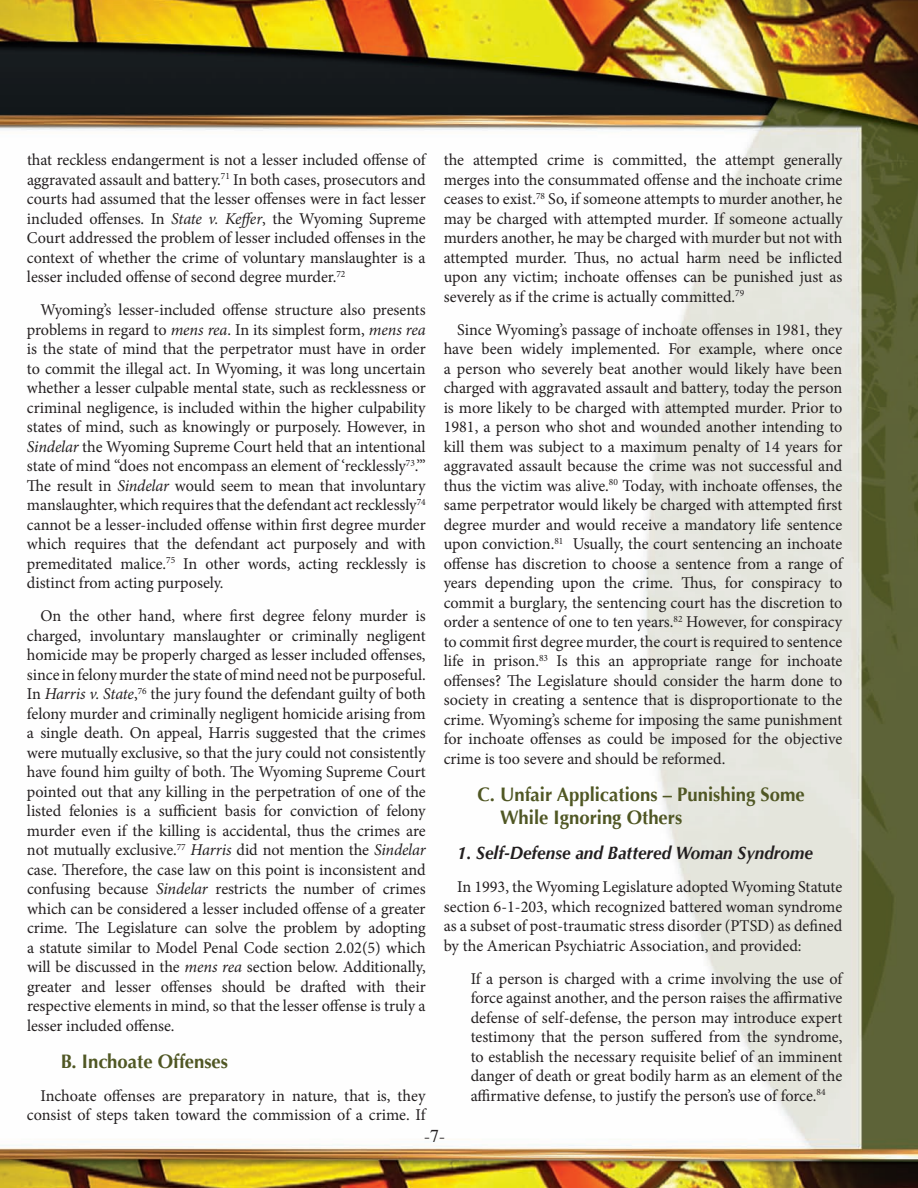
<style>
.page{position:relative;width:918px;height:1188px;background:#fff}
.page>*{position:absolute;margin:0;border:0;box-sizing:border-box;transform-origin:0 0}
.t1{font:700 19.5px/23.4px "Optima";color:#505724;scale:.95 1}
.t2{font:italic 700 18px "Optima";color:#231f20;scale:.95 1}
.t3{font:18px "Times";color:#231f20}
.t4{font:16.5px/19.5px "Minion Pro";letter-spacing:-.005em;color:#231f20;text-align:justify}
.s1{font-style:italic}
</style>
<div class="page">
<img style="left:0;top:0;width:918px;height:1188px">
<p class="t4" style="left:444px;top:150px;width:400px">the attempted crime is committed, the attempt generally merges into the consummated offense and the inchoate crime ceases to exist.<sup>78</sup> So, if someone attempts to murder another, he may be charged with attempted murder. If someone actually murders another, he may be charged with murder but not with attempted murder. Thus, no actual harm need be inflicted upon any victim; inchoate offenses can be punished just as severely as if the crime is actually committed.<sup>79</sup></p>
<p class="t4" style="left:444px;top:320px;width:400px;text-indent:14px">Since Wyoming’s passage of inchoate offenses in 1981, they have been widely implemented. For example, where once a person who severely beat another would likely have been charged with aggravated assault and battery, today the person is more likely to be charged with attempted murder. Prior to 1981, a person who shot and wounded another intending to kill them was subject to a maximum penalty of 14 years for aggravated assault because the crime was not successful and thus the victim was alive.<sup>80</sup> Today, with inchoate offenses, the same perpetrator would likely be charged with attempted first degree murder and would receive a mandatory life sentence upon conviction.<sup>81</sup> Usually, the court sentencing an inchoate offense has discretion to choose a sentence from a range of years depending upon the crime. Thus, for conspiracy to commit a burglary, the sentencing court has the discretion to order a sentence of one to ten years.<sup>82</sup> However, for conspiracy to commit first degree murder, the court is required to sentence life in prison.<sup>83</sup> Is this an appropriate range for inchoate offenses? The Legislature should consider the harm done to society in creating a sentence that is disproportionate to the crime. Wyoming’s scheme for imposing the same punishment for inchoate offenses as could be imposed for the objective crime is too severe and should be reformed.</p>
<p class="t1" style="left:500px;top:783px;width:322px;text-indent:-23px">C. Unfair Applications – Punishing Some<br>While Ignoring Others</p>
<p class="t2" style="left:457px;top:842px;width:376px">1. Self-Defense and Battered Woman Syndrome</p>
<p class="t4" style="left:444px;top:877px;width:400px;text-indent:14px">In 1993, the Wyoming Legislature adopted Wyoming Statute section 6-1-203, which recognized battered woman syndrome as a subset of post-traumatic stress disorder (PTSD) as defined by the American Psychiatric Association, and provided:</p>
<p class="t4" style="left:471px;top:969px;width:373px">If a person is charged with a crime involving the use of force against another, and the person raises the affirmative defense of self-defense, the person may introduce expert testimony that the person suffered from the syndrome, to establish the necessary requisite belief of an imminent danger of death or great bodily harm as an element of the affirmative defense, to justify the person’s use of force.<sup>84</sup></p>
<p class="t3" style="left:424px;top:1119px;width:22px">-7-</p>
<p class="t4" style="left:27px;top:150px;width:400px">that reckless endangerment is not a lesser included offense of aggravated assault and battery.<sup>71</sup> In both cases, prosecutors and courts had assumed that the lesser offenses were in fact lesser included offenses. In <span class="s1">State v. Keffer</span>, the Wyoming Supreme Court addressed the problem of lesser included offenses in the context of whether the crime of voluntary manslaughter is a lesser included offense of second degree murder.<sup>72</sup></p>
<p class="t4" style="left:27px;top:300px;width:400px;text-indent:14px">Wyoming’s lesser-included offense structure also presents problems in regard to <span class="s1">mens rea</span>. In its simplest form, <span class="s1">mens rea </span>is the state of mind that the perpetrator must have in order to commit the illegal act. In Wyoming, it was long uncertain whether a lesser culpable mental state, such as recklessness or criminal negligence, is included within the higher culpability states of mind, such as knowingly or purposely. However, in <span class="s1">Sindelar</span> the Wyoming Supreme Court held that an intentional state of mind “does not encompass an element of ‘recklessly<sup>73</sup>.”’ The result in <span class="s1">Sindelar</span> would seem to mean that involuntary manslaughter, which requires that the defendant act recklessly<sup>74 </sup>cannot be a lesser-included offense within first degree murder which requires that the defendant act purposely and with premeditated malice.<sup>75</sup> In other words, acting recklessly is distinct from acting purposely.</p>
<p class="t4" style="left:27px;top:606px;width:400px;text-indent:14px">On the other hand, where first degree felony murder is charged, involuntary manslaughter or criminally negligent homicide may be properly charged as lesser included offenses, since in felony murder the state of mind need not be purposeful.<br>In <span class="s1">Harris v. State</span>,<sup>76</sup> the jury found the defendant guilty of both felony murder and criminally negligent homicide arising from a single death. On appeal, Harris suggested that the crimes were mutually exclusive, so that the jury could not consistently have found him guilty of both. The Wyoming Supreme Court pointed out that any killing in the perpetration of one of the listed felonies is a sufficient basis for conviction of felony murder even if the killing is accidental, thus the crimes are not mutually exclusive.<sup>77</sup> <span class="s1">Harris</span> did not mention the <span class="s1">Sindelar </span>case. Therefore, the case law on this point is inconsistent and confusing because <span class="s1">Sindelar</span> restricts the number of crimes which can be considered a lesser included offense of a greater crime. The Legislature can solve the problem by adopting a statute similar to Model Penal Code section 2.02(5) which will be discussed in the <span class="s1">mens rea</span> section below. Additionally, greater and lesser offenses should be drafted with their respective elements in mind, so that the lesser offense is truly a lesser included offense.</p>
<p class="t1" style="left:61px;top:1050px;width:178px">B. Inchoate Offenses</p>
<p class="t4" style="left:27px;top:1086px;width:400px;text-align:right">Inchoate offenses are preparatory in nature, that is, they consist of steps taken toward the commission of a crime. If</p>
</div>
